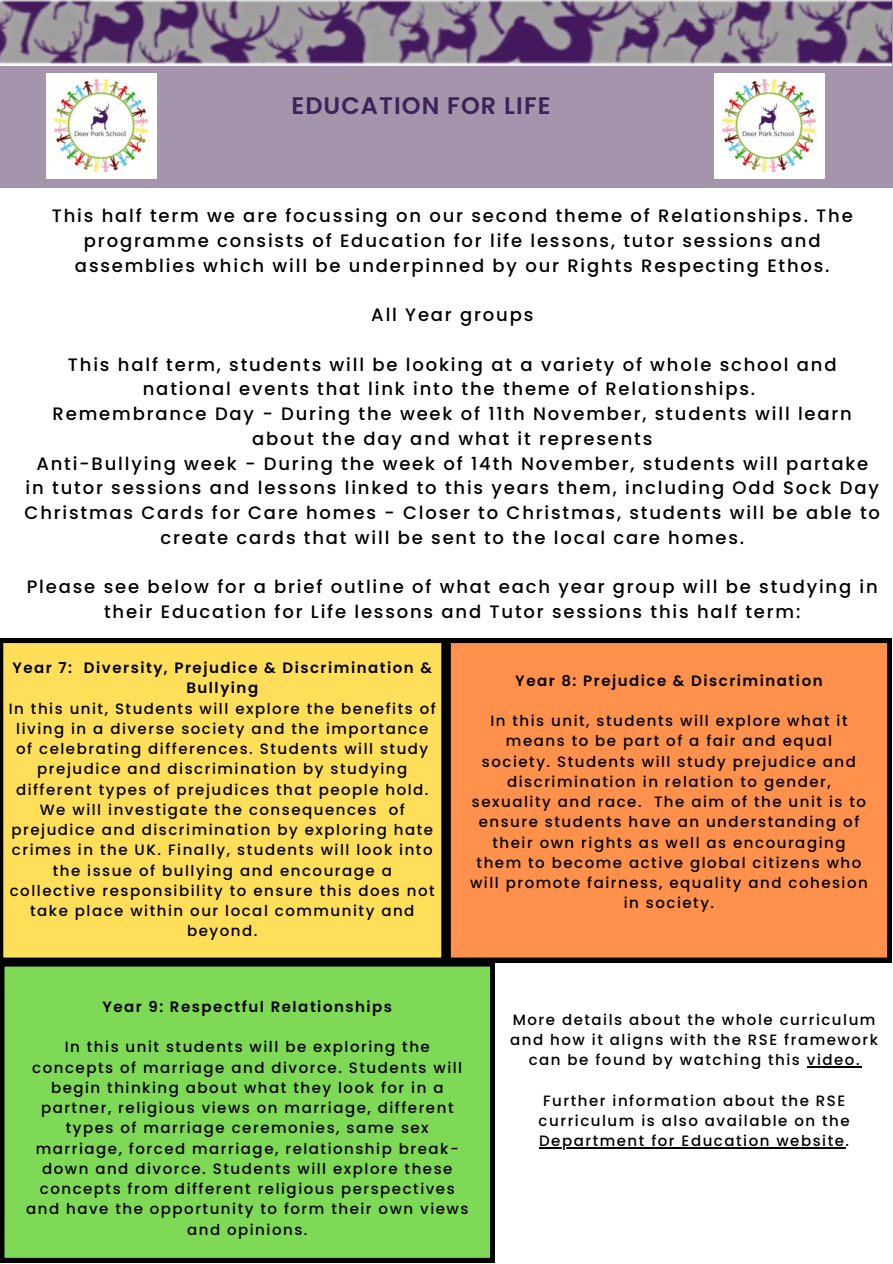
<style>
.page{position:relative;width:893px;height:1264px;background:#fff}
.page>*{position:absolute;margin:0;border:0;box-sizing:border-box;transform-origin:0 0}
.t1{font:600 24px "Poppins";letter-spacing:.045em;color:#3e2359}
.t2{font:500 18px/24.8px "Poppins";letter-spacing:.1em;color:#000;text-align:center}
.t3{font:500 15px/20.2px "Poppins";letter-spacing:.1em;color:#000;text-align:center}
.t4{font:600 15px/20.2px "Poppins";letter-spacing:.1em;color:#000;text-align:center}
</style>
<div class="page">
<div style="left:0;top:0;width:892px;height:187px;background:#a494ac"></div>
<img style="left:0;top:0;width:891px;height:65px">
<img style="left:46px;top:74px;width:110px;height:104px">
<img style="left:714px;top:74px;width:110px;height:104px">
<div style="left:0;top:638px;width:445px;height:324px;background:#ffde59"></div>
<div style="left:446px;top:638px;width:445px;height:324px;background:#ff914d"></div>
<div style="left:0;top:962px;width:494px;height:300px;background:#7ed957"></div>
<hr style="left:806px;top:1066px;width:55px;height:1px;background:#000">
<hr style="left:539px;top:1147px;width:306px;height:1px;background:#000">
<p class="t1" style="left:291px;top:89px;width:260px">EDUCATION FOR LIFE</p>
<p class="t2" style="left:52px;top:204px;width:802px">This half term we are focussing on our second theme of Relationships. The programme consists of Education for life lessons, tutor sessions and assemblies which will be underpinned by our Rights Respecting Ethos.</p>
<p class="t2" style="left:371px;top:302px;width:163px">All Year groups</p>
<p class="t2" style="left:68px;top:352px;width:770px">This half term, students will be looking at a variety of whole school and national events that link into the theme of Relationships.</p>
<p class="t2" style="left:53px;top:401px;width:800px">Remembrance Day - During the week of 11th November, students will learn about the day and what it represents</p>
<p class="t2" style="left:26px;top:451px;width:854px">Anti-Bullying week - During the week of 14th November, students will partake in tutor sessions and lessons linked to this years them, including Odd Sock Day</p>
<p class="t2" style="left:25px;top:500px;width:856px">Christmas Cards for Care homes - Closer to Christmas, students will be able to create cards that will be sent to the local care homes.</p>
<p class="t2" style="left:27px;top:574px;width:852px">Please see below for a brief outline of what each year group will be studying in their Education for Life lessons and Tutor sessions this half term:</p>
<p class="t4" style="left:12px;top:658px;width:421px">Year 7: Diversity, Prejudice &amp; Discrimination &amp;<br>Bullying</p>
<p class="t3" style="left:9px;top:698px;width:428px">In this unit, Students will explore the benefits of living in a diverse society and the importance of celebrating differences. Students will study prejudice and discrimination by studying different types of prejudices that people hold.<br>We will investigate the consequences of prejudice and discrimination by exploring hate crimes in the UK. Finally, students will look into the issue of bullying and encourage a collective responsibility to ensure this does not take place within our local community and beyond.</p>
<p class="t4" style="left:515px;top:670px;width:309px">Year 8: Prejudice &amp; Discrimination</p>
<p class="t3" style="left:470px;top:711px;width:399px">In this unit, students will explore what it means to be part of a fair and equal society. Students will study prejudice and discrimination in relation to gender, sexuality and race. The aim of the unit is to ensure students have an understanding of their own rights as well as encouraging them to become active global citizens who will promote fairness, equality and cohesion in society.</p>
<p class="t4" style="left:102px;top:996px;width:291px">Year 9: Respectful Relationships</p>
<p class="t3" style="left:26px;top:1037px;width:444px">In this unit students will be exploring the concepts of marriage and divorce. Students will begin thinking about what they look for in a partner, religious views on marriage, different types of marriage ceremonies, same sex marriage, forced marriage, relationship break&shy;down and divorce. Students will explore these concepts from different religious perspectives and have the opportunity to form their own views and opinions.</p>
<p class="t3" style="left:510px;top:1009px;width:369px">More details about the whole curriculum and how it aligns with the RSE framework can be found by watching this video.</p>
<p class="t3" style="left:538px;top:1090px;width:312px;text-align:left">Further information about the RSE curriculum is also available on the<br>Department for Education website.</p>
</div>
